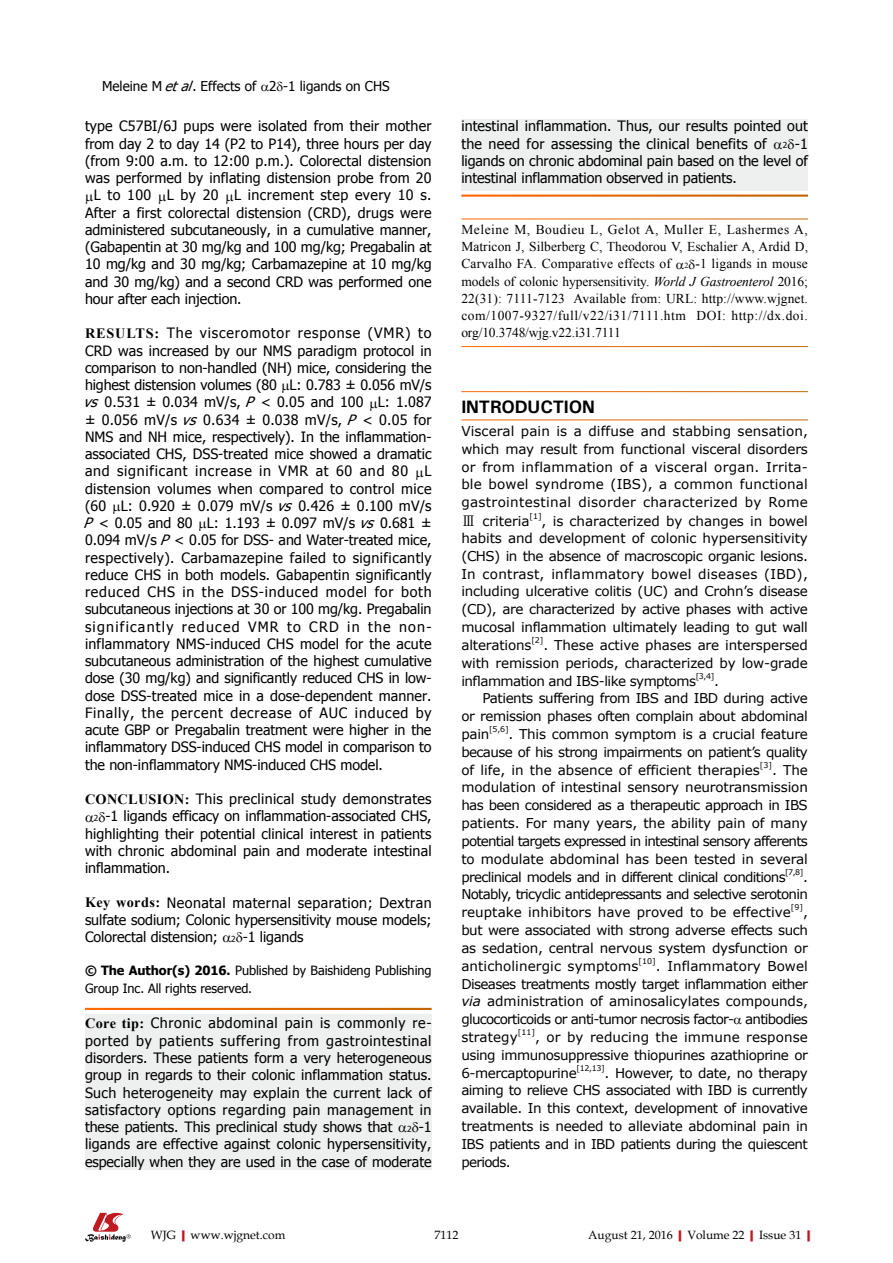
<style>
.page{position:relative;width:893px;height:1263px;background:#fff}
.page>*{position:absolute;margin:0;border:0;box-sizing:border-box;transform-origin:0 0}
.t1{font:700 18px "Univers";letter-spacing:-.01em;color:#000}
.t2{font:14.25px/17.2px "Tahoma";letter-spacing:-.005em;color:#000;text-align:justify}
.t3{font:14.25px "Tahoma";letter-spacing:.015em;color:#000}
.t4{font:14.25px "Tahoma";letter-spacing:.02em;color:#000}
.t5{font:14.25px "Tahoma";letter-spacing:.03em;color:#000}
.t6{font:13.5px/17.9px "Verdana";letter-spacing:-.035em;color:#000;text-align:justify}
.t7{font:13.5px/17.2px "Times New Roman";letter-spacing:.04em;color:#000;text-align:justify}
.t8{font:13.5px "Tahoma";color:#000}
.t9{font:12.75px/17.2px "Tahoma";letter-spacing:-.005em;color:#000}
.t10{font:12px "Book Antiqua";color:#000}
.t11{font:7.8px "Verdana";letter-spacing:-.015em;color:#000}
.s1{font-style:italic}
.s2{font-family:"Times New Roman";font-weight:700}
.s3{font-size:8.25px}
.s4{font-weight:700}
.s5{font-size:7.8px}
.s6{font-family:"Koz Min Pro";font-size:14.25px}
.s7{font-weight:700;color:#c01920}
</style>
<div class="page">
<div style="left:461px;top:119px;width:347px;height:71px;background:#eeefef"></div>
<div style="left:85px;top:1014px;width:347px;height:155px;background:#eeefef"></div>
<svg style="left:85px;top:1213px;width:46px;height:29px"></svg>
<p class="t8" style="left:102px;top:77px;width:289px">Meleine M <span class="s1">etal</span>. Effects of 2 -1 ligands on CHS</p>
<p class="t3" style="left:85px;top:117px;width:348px">type C57BI/6J pups were isolated from their mother</p>
<p class="t2" style="left:85px;top:134px;width:348px">from day 2 to day 14 (P2 to P14), three hours per day</p>
<p class="t2" style="left:85px;top:151px;width:348px">(from 9:00 a.m. to 12:00 p.m.). Colorectal distension</p>
<p class="t2" style="left:85px;top:169px;width:348px">was performed by inflating distension probe from 20</p>
<p class="t5" style="left:94px;top:186px;width:339px">L to 100 L by 20 L increment step every 10 s.</p>
<p class="t3" style="left:85px;top:203px;width:348px">After a first colorectal distension (CRD), drugs were</p>
<p class="t2" style="left:85px;top:220px;width:348px">administered subcutaneously, in a cumulative manner,</p>
<p class="t2" style="left:85px;top:238px;width:348px">(Gabapentin at 30 mg/kg and 100 mg/kg; Pregabalin at</p>
<p class="t2" style="left:85px;top:255px;width:348px">10 mg/kg and 30 mg/kg; Carbamazepine at 10 mg/kg</p>
<p class="t2" style="left:85px;top:272px;width:348px">and 30 mg/kg) and a second CRD was performed one</p>
<p class="t2" style="left:85px;top:289px;width:158px">hour after each injection.</p>
<p class="t2" style="left:83px;top:324px;width:350px"><span class="s2">RESULTS:</span> The visceromotor response (VMR) to CRD was increased by our NMS paradigm protocol in comparison to non-handled (NH) mice, considering the highest distension volumes (80 L: 0.783 ± 0.056 mV/s <span class="s1">vs</span> 0.531 ± 0.034 mV/s, <span class="s1">p</span> &lt; 0.05 and 100 L: 1.087 ± 0.056 mV/s <span class="s1">vs</span> 0.634 ± 0.038 mV/s, <span class="s1">p</span> &lt; 0.05 for NMS and NH mice, respectively). In the inflammation&shy;associated CHS, DSS-treated mice showed a dramatic and significant increase in VMR at 60 and 80 L distension volumes when compared to control mice (60 L: 0.920 ± 0.079 mV/s <span class="s1">vs</span> 0.426 ± 0.100 mV/s <span class="s1">p</span> &lt; 0.05 and 80 L: 1.193 ± 0.097 mV/s <span class="s1">vs</span> 0.681 ± 0.094 mV/s <span class="s1">p</span> &lt; 0.05 for DSS- and Water-treated mice, respectively). Carbamazepine failed to significantly reduce CHS in both models. Gabapentin significantly reduced CHS in the DSS-induced model for both subcutaneous injections at 30 or 100 mg/kg. Pregabalin significantly reduced VMR to CRD in the non&shy;inflammatory NMS-induced CHS model for the acute subcutaneous administration of the highest cumulative dose (30 mg/kg) and significantly reduced CHS in low&shy;dose DSS-treated mice in a dose-dependent manner.<br>Finally, the percent decrease of AUC induced by acute GBP or Pregabalin treatment were higher in the inflammatory DSS-induced CHS model in comparison to the non-inflammatory NMS-induced CHS model.</p>
<p class="t4" style="left:85px;top:789px;width:348px"><span class="s2">CONCLUSION:</span> This preclinical study demonstrates</p>
<p class="t2" style="left:94px;top:807px;width:339px"><span class="s3">2</span> -1 ligands efficacy on inflammation-associated CHS,</p>
<p class="t2" style="left:85px;top:824px;width:348px">highlighting their potential clinical interest in patients</p>
<p class="t2" style="left:85px;top:841px;width:348px">with chronic abdominal pain and moderate intestinal</p>
<p class="t2" style="left:85px;top:859px;width:87px">inflammation.</p>
<p class="t2" style="left:85px;top:893px;width:348px"><span class="s2">Key words:</span> Neonatal maternal separation; Dextran sulfate sodium; Colonic hypersensitivity mouse models; Colorectal distension; <span class="s3">2</span> -1 ligands</p>
<p class="t9" style="left:85px;top:961px;width:348px"><span class="s4">© The Author(s) 2016.</span> Published by Baishideng Publishing<br>Group Inc. All rights reserved.</p>
<p class="t2" style="left:85px;top:1014px;width:348px"><span class="s2">Core tip:</span> Chronic abdominal pain is commonly re&shy;ported by patients suffering from gastrointestinal disorders. These patients form a very heterogeneous group in regards to their colonic inflammation status.<br>Such heterogeneity may explain the current lack of satisfactory options regarding pain management in these patients. This preclinical study shows that <span class="s3">2</span> -1 ligands are effective against colonic hypersensitivity, especially when they are used in the case of moderate</p>
<p class="t2" style="left:461px;top:117px;width:348px">intestinal inflammation. Thus, our results pointed out the need for assessing the clinical benefits of <span class="s3">2</span> -1 ligands on chronic abdominal pain based on the level of intestinal inflammation observed in patients.</p>
<p class="t7" style="left:461px;top:220px;width:348px">Meleine M, Boudieu L, Gelot A, Muller E, Lashermes A, Matricon J, Silberberg C, Theodorou V, Eschalier A, Ardid D, Carvalho Fa . Comparative effects of <span class="s5">2</span> -1 ligands in mouse models of colonic hypersensitivity. <span class="s1">World J Gastroenterol</span> 2016; 22(31): 7111-7123 Available from: URL: http://www.wjgnet. com/1007-9327/full/v22/i31/7111.htm DOI: http://dx.doi. org/10.3748/wjg.v22.i31.7111</p>
<p class="t1" style="left:461px;top:395px;width:135px">INTRODUCTION</p>
<p class="t6" style="left:461px;top:422px;width:348px">Visceral pain is a diffuse and stabbing sensation, which may result from functional visceral disorders or from inflammation of a visceral organ. Irrita&shy;ble bowel syndrome (IBS), a common functional gastrointestinal disorder characterized by Rome <span class="s6">Ⅲ</span> criteria</p>
<p class="t11" style="left:529px;top:510px;width:14px">[1]</p>
<p class="t6" style="left:461px;top:512px;width:348px;text-indent:80px">, is characterized by changes in bowel habits and development of colonic hypersensitivity (CHS) in the absence of macroscopic organic lesions.<br>In contrast, inflammatory bowel diseases (IBD), including ulcerative colitis (UC) and Crohn’s disease (CD), are characterized by active phases with active mucosal inflammation ultimately leading to gut wall alterations</p>
<p class="t11" style="left:531px;top:635px;width:13px">[2]</p>
<p class="t6" style="left:461px;top:636px;width:348px;text-indent:82px">. These active phases are interspersed with remission periods, characterized by low-grade inflammation and IBS-like symptoms</p>
<p class="t11" style="left:696px;top:670px;width:20px">[3,4]</p>
<p class="t6" style="left:714px;top:671px;width:6px">.</p>
<p class="t6" style="left:483px;top:689px;width:327px">Patients suffering from IBS and IBD during active</p>
<p class="t6" style="left:461px;top:707px;width:348px">or remission phases often complain about abdominal</p>
<p class="t6" style="left:461px;top:725px;width:30px">pain</p>
<p class="t11" style="left:489px;top:724px;width:21px">[5,6]</p>
<p class="t6" style="left:461px;top:725px;width:348px;text-indent:47px">. This common symptom is a crucial feature because of his strong impairments on patient’s quality of life, in the absence of efficient therapies</p>
<p class="t11" style="left:760px;top:760px;width:14px">[3]</p>
<p class="t6" style="left:461px;top:761px;width:348px;text-indent:311px">. The modulation of intestinal sensory neurotransmission has been considered as a therapeutic approach in IBS patients. For many years, the ability pain of many potential targets expressed in intestinal sensory afferents to modulate abdominal has been tested in several preclinical models and in different clinical conditions</p>
<p class="t11" style="left:785px;top:866px;width:20px">[7,8]</p>
<p class="t6" style="left:461px;top:867px;width:348px;text-indent:342px">.<br>Notably, tricyclic antidepressants and selective serotonin reuptake inhibitors have proved to be effective</p>
<p class="t11" style="left:791px;top:902px;width:14px">[9]</p>
<p class="t6" style="left:461px;top:903px;width:348px;text-indent:342px">, but were associated with strong adverse effects such as sedation, central nervous system dysfunction or anticholinergic symptoms</p>
<p class="t11" style="left:639px;top:956px;width:19px">[10]</p>
<p class="t6" style="left:461px;top:957px;width:348px;text-indent:195px">. Inflammatory Bowel Diseases treatments mostly target inflammation either <span class="s1">via</span> administration of aminosalicylates compounds, glucocorticoids or anti-tumor necrosis factor- antibodies strategy</p>
<p class="t11" style="left:518px;top:1027px;width:19px">[11]</p>
<p class="t6" style="left:461px;top:1028px;width:348px;text-indent:74px">, or by reducing the immune response using immunosuppressive thiopurines azathioprine or 6-mercaptopurine</p>
<p class="t11" style="left:576px;top:1063px;width:30px">[12,13]</p>
<p class="t6" style="left:461px;top:1063px;width:348px;text-indent:143px">. However, to date, no therapy aiming to relieve CHS associated with IBD is currently available. In this context, development of innovative treatments is needed to alleviate abdominal pain in IBS patients and in IBD patients during the quiescent periods.</p>
<p class="t10" style="left:151px;top:1226px;width:136px">WJG<span class="s7">|</span>www.wjgnet.com</p>
<p class="t10" style="left:434px;top:1226px;width:25px">7112</p>
<p class="t10" style="left:588px;top:1226px;width:229px">August 21, 2016<span class="s7">|</span>Volume 22<span class="s7">|</span>Issue 31<span class="s7">|</span></p>
</div>
